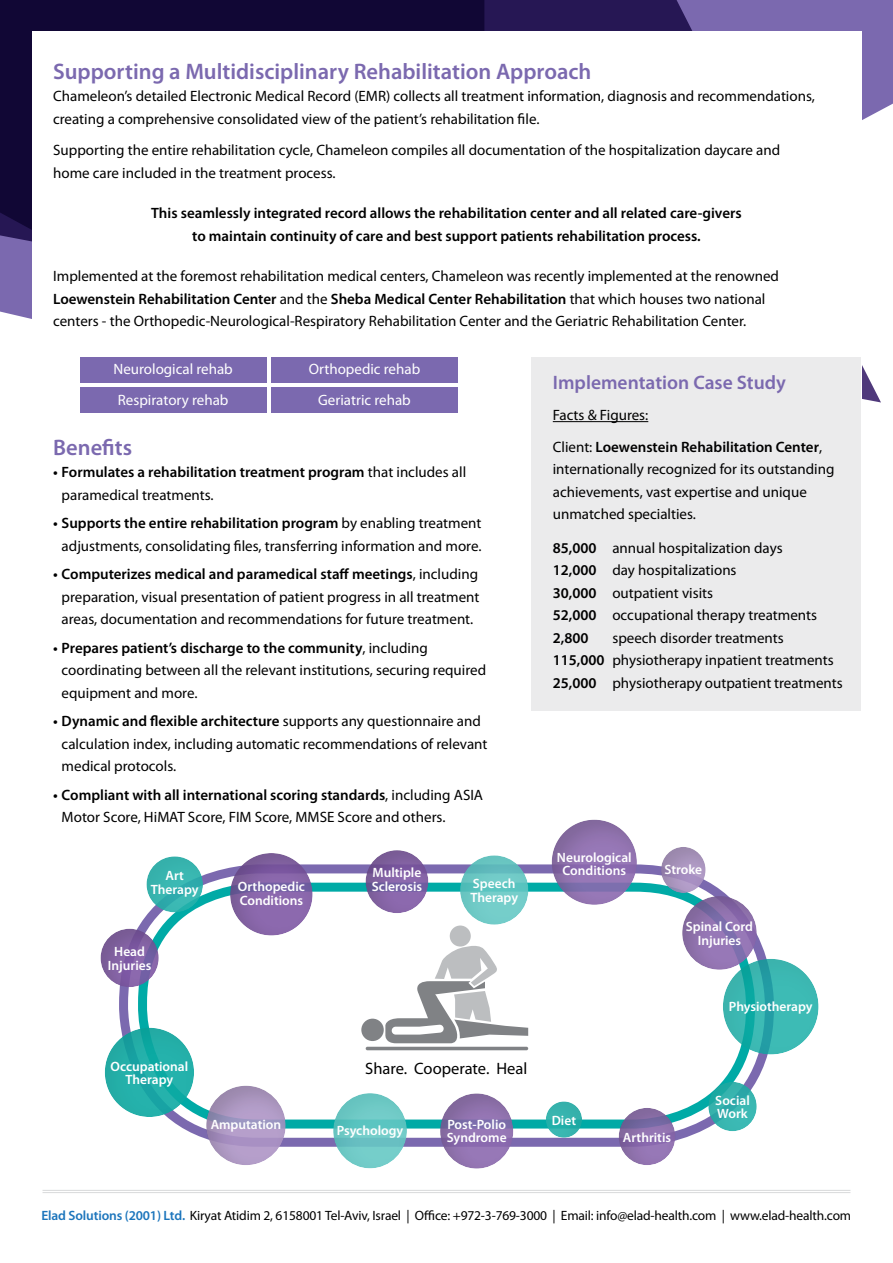
<style>
.page{position:relative;width:893px;height:1263px;background:#fff}
.page>*{position:absolute;margin:0;border:0;box-sizing:border-box;transform-origin:0 0}
.t1{font:600 22.5px "Myriad Pro";color:#7b69af}
.t2{font:600 19.5px "Myriad Pro";color:#7b69af}
.t3{font:16.5px "Myriad Pro";color:#000}
.t4{font:15px/22.5px "Myriad Pro";color:#000}
.t5{font:600 15px/22.5px "Myriad Pro";color:#000}
.t6{font:15px "Myriad Pro";color:#fff}
.t7{font:600 13.5px/13.5px "Myriad Pro";color:#fff;text-align:center}
.t8{font:13.5px "Myriad Pro";letter-spacing:-.01em;color:#000}
.s1{font-weight:600}
.s2{font-weight:400}
.s3{font-weight:600;color:#1c75bc}
</style>
<div class="page">
<svg style="left:484px;top:0;width:409px;height:393px"></svg>
<svg style="left:0;top:0;width:484px;height:319px;background:#211646"></svg>
<div style="left:32px;top:32px;width:829px;height:1200px;background:#fff"></div>
<hr style="left:43px;top:1190px;width:807px;height:1px;background:#dcddde">
<hr style="left:43px;top:1192px;width:807px;height:1px;background:#dcddde">
<div style="left:531px;top:357px;width:330px;height:353px;background:#ebebec"></div>
<div style="left:138px;top:883px;width:617px;height:245px;border:9px solid #00aaa6;border-radius:116px"></div>
<div style="left:146px;top:855px;width:58px;height:58px;background:#00a69e;opacity:.2"></div>
<div style="left:333px;top:1092px;width:75px;height:77px;background:#00a69e;opacity:.2"></div>
<div style="left:459px;top:854px;width:71px;height:71px;background:#00a69e;opacity:.2"></div>
<div style="left:105px;top:1026px;width:91px;height:92px;background:#00a69e;opacity:.2"></div>
<div style="left:721px;top:957px;width:99px;height:98px;background:#00a69e;opacity:.2"></div>
<div style="left:544px;top:1100px;width:39px;height:38px;background:#00a69e;opacity:.2"></div>
<div style="left:707px;top:1080px;width:51px;height:51px;background:#00a69e;opacity:.2"></div>
<div style="left:365px;top:849px;width:65px;height:64px;background:#000;opacity:.2"></div>
<div style="left:618px;top:1106px;width:59px;height:60px;background:#000;opacity:.2"></div>
<div style="left:100px;top:927px;width:60px;height:61px;background:#000;opacity:.2"></div>
<div style="left:230px;top:851px;width:84px;height:85px;background:#000;opacity:.2"></div>
<div style="left:439px;top:1092px;width:76px;height:78px;background:#000;opacity:.2"></div>
<div style="left:206px;top:1084px;width:81px;height:81px;background:#000;opacity:.2"></div>
<div style="left:660px;top:845px;width:47px;height:49px;background:#000;opacity:.2"></div>
<div style="left:682px;top:894px;width:76px;height:76px;background:#000;opacity:.2"></div>
<div style="left:551px;top:818px;width:87px;height:88px;background:#000;opacity:.2"></div>
<hr style="left:553px;top:421px;width:95px;height:1px;background:#000">
<div style="left:80px;top:357px;width:186px;height:25px;background:#7b69af"></div>
<div style="left:271px;top:357px;width:187px;height:25px;background:#7b69af"></div>
<div style="left:80px;top:388px;width:186px;height:25px;background:#7b69af"></div>
<div style="left:271px;top:388px;width:187px;height:25px;background:#7b69af"></div>
<hr style="left:366px;top:1047px;width:162px;height:3px;background:#808285;border-radius:2px">
<svg style="left:385px;top:942px;width:143px;height:101px"></svg>
<div style="left:450px;top:925px;width:21px;height:21px;background:#bcbec0;border-radius:50%"></div>
<div style="left:361px;top:1019px;width:23px;height:22px;background:#808285;border-radius:50%"></div>
<h1 class="t1" style="left:53px;top:57px;width:540px">Supporting a Multidisciplinary Rehabilitation Approach</h1>
<p class="t4" style="left:53px;top:85px;width:763px">Chameleon’s detailed Electronic Medical Record (EMR) collects all treatment information, diagnosis and recommendations, creating a comprehensive consolidated view of the patient’s rehabilitation file.</p>
<p class="t4" style="left:53px;top:139px;width:729px">Supporting the entire rehabilitation cycle, Chameleon compiles all documentation of the hospitalization daycare and home care included in the treatment process.</p>
<p class="t5" style="left:151px;top:202px;width:592px;text-align:center">This seamlessly integrated record allows the rehabilitation center and all related care-givers to maintain continuity of care and best support patients rehabilitation process.</p>
<p class="t4" style="left:53px;top:265px;width:727px">Implemented at the foremost rehabilitation medical centers, Chameleon was recently implemented at the renowned<br><span class="s1">Loewenstein Rehabilitation Center</span> and the <span class="s1">Sheba Medical Center Rehabilitation</span> that which houses two national centers - the Orthopedic-Neurological-Respiratory Rehabilitation Center and the Geriatric Rehabilitation Center.</p>
<p class="t6" style="left:114px;top:360px;width:121px">Neurological rehab</p>
<p class="t6" style="left:309px;top:360px;width:113px">Orthopedic rehab</p>
<p class="t6" style="left:118px;top:391px;width:112px">Respiratory rehab</p>
<p class="t6" style="left:318px;top:391px;width:94px">Geriatric rehab</p>
<h1 class="t1" style="left:53px;top:433px;width:81px">Benefits</h1>
<p class="t5" style="left:62px;top:461px;width:406px;text-indent:-9px">• Formulates a rehabilitation treatment program <span class="s2">that includes all paramedical treatments.</span></p>
<p class="t4" style="left:53px;top:512px;width:430px;text-align:center"><span class="s1">• Supports the entire rehabilitation program</span> by enabling treatment adjustments, consolidating files, transferring information and more.</p>
<p class="t4" style="left:53px;top:563px;width:428px;text-align:center"><span class="s1">• Computerizes medical and paramedical staff meetings</span>, including preparation, visual presentation of patient progress in all treatment areas, documentation and recommendations for future treatment.</p>
<p class="t4" style="left:62px;top:636px;width:426px;text-indent:-9px"><span class="s1">• Prepares patient’s discharge to the community</span>, including coordinating between all the relevant institutions, securing required equipment and more.</p>
<p class="t4" style="left:62px;top:710px;width:427px;text-indent:-9px"><span class="s1">• Dynamic and flexible architecture</span> supports any questionnaire and calculation index, including automatic recommendations of relevant medical protocols.</p>
<p class="t4" style="left:62px;top:783px;width:423px;text-indent:-9px"><span class="s1">• Compliant with all international scoring standards</span>, including ASIA<br>Motor Score, HiMAT Score, FIM Score, MMSE Score and others.</p>
<p class="t7" style="left:151px;top:868px;width:49px">Art<br>Therapy</p>
<p class="t7" style="left:108px;top:945px;width:45px">Head<br>Injuries</p>
<p class="t7" style="left:238px;top:879px;width:68px;text-align:left">Orthopedic<br>Conditions</p>
<p class="t7" style="left:372px;top:866px;width:52px;text-align:left">Multiple<br>Sclerosis</p>
<p class="t7" style="left:470px;top:877px;width:49px;text-align:left">Speech<br>Therapy</p>
<p class="t7" style="left:111px;top:1059px;width:79px">Occupational<br>Therapy</p>
<p class="t7" style="left:211px;top:1118px;width:72px">Amputation</p>
<p class="t3" style="left:365px;top:1059px;width:164px">Share. Cooperate. Heal</p>
<p class="t7" style="left:337px;top:1123px;width:68px">Psychology</p>
<p class="t7" style="left:447px;top:1117px;width:61px;text-align:left">Post-Polio<br>Syndrome</p>
<h2 class="t2" style="left:553px;top:370px;width:235px">Implementation Case Study</h2>
<p class="t5" style="left:553px;top:399px;width:271px;line-height:31.5px"><span class="s2">Facts &amp; Figures:<br>Client:</span> Loewenstein Rehabilitation Center<span class="s2">,</span></p>
<p class="t4" style="left:553px;top:458px;width:283px">internationally recognized for its outstanding achievements, vast expertise and unique unmatched specialties.</p>
<p class="t5" style="left:553px;top:536px;width:53px">85,000<br>12,000<br>30,000<br>52,000<br>2,800<br>115,000<br>25,000</p>
<p class="t4" style="left:612px;top:536px;width:232px">annual hospitalization days<br>day hospitalizations<br>outpatient visits<br>occupational therapy treatments speech disorder treatments physiotherapy inpatient treatments physiotherapy outpatient treatments</p>
<p class="t7" style="left:557px;top:850px;width:76px">Neurological<br>Conditions</p>
<p class="t7" style="left:552px;top:1113px;width:26px">Diet</p>
<p class="t7" style="left:664px;top:862px;width:39px">Stroke</p>
<p class="t7" style="left:686px;top:919px;width:69px">Spinal Cord<br>Injuries</p>
<p class="t7" style="left:729px;top:999px;width:85px">Physiotherapy</p>
<p class="t7" style="left:715px;top:1093px;width:36px;text-align:left">Social<br>Work</p>
<p class="t7" style="left:623px;top:1130px;width:50px">Arthritis</p>
<p class="t8" style="left:41px;top:1207px;width:811px"><span class="s3">Elad Solutions (2001) Ltd.</span> Kiryat Atidim 2, 6158001 Tel-Aviv, Israel | Office: +972-3-769-3000 | Email: info@elad-health.com | www.elad-health.com</p>
</div>
